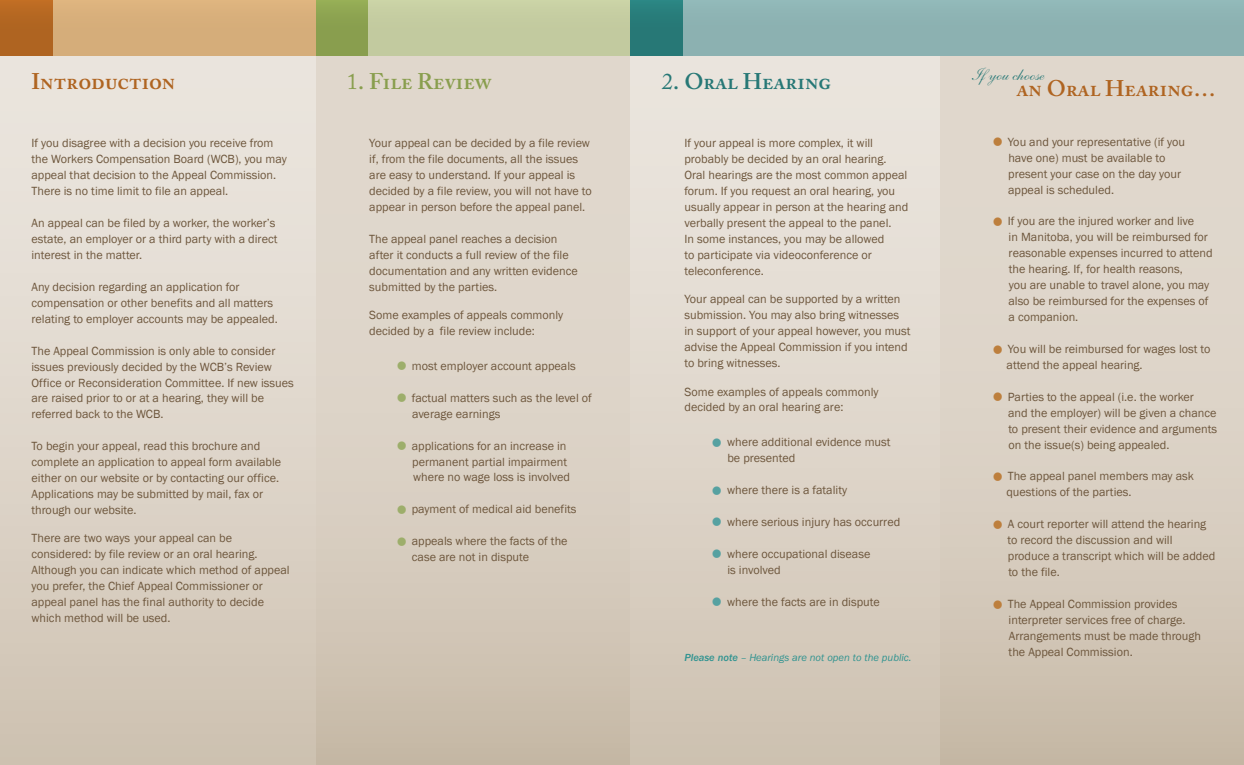
<style>
.page{position:relative;width:1244px;height:765px;background:#fff}
.page>*{position:absolute;margin:0;border:0;box-sizing:border-box;transform-origin:0 0}
.t1{font:22.5px "Adobe Caslon Semibold SC";color:#af6421}
.t2{font:22.5px "Adobe Caslon Semibold SC";color:#277876}
.t3{font:22.5px "Adobe Caslon Semibold SC";color:#899e4e}
.t4{font:17.5px "Shelley Andante Script";color:#277876}
.t5{font:12.25px/16px "Franklin Gothic";color:#6d563c}
.t6{font:italic 10.62px "Franklin Gothic";letter-spacing:-.005em;color:#2f9390}
.s1{font-family:"Adobe Caslon"}
.s2{font-size:30px;color:#9dae6b}
.s3{font-size:30px;color:#56a1a1}
.s4{font-weight:500}
.s5{font-size:30px;color:#bd7f3d}
</style>
<div class="page">
<div style="left:315px;top:51px;width:315px;height:714px;background:linear-gradient(to bottom,#e6ded5,#cdc0b0)"></div>
<div style="left:315px;top:0;width:53px;height:56px;background:linear-gradient(to right,#8ca250,#8ca250)"></div>
<div style="left:368px;top:0;width:262px;height:56px;background:#c2ca9f"></div>
<div style="left:630px;top:48px;width:326px;height:717px;background:linear-gradient(to bottom,#eee9e3,#cfc3b3)"></div>
<div style="left:0;top:51px;width:315px;height:714px;background:linear-gradient(to bottom,#eee9e3,#d0c3b3)"></div>
<div style="left:0;top:0;width:53px;height:56px;background:linear-gradient(to right,#b36622,#b36622)"></div>
<div style="left:53px;top:0;width:262px;height:56px;background:#d5ad7a"></div>
<div style="left:939px;top:43px;width:304px;height:722px;background:linear-gradient(to bottom,#e6ded5,#ccc0af)"></div>
<div style="left:630px;top:0;width:53px;height:56px;background:#277876"></div>
<div style="left:683px;top:0;width:560px;height:56px;background:#8cb1b1"></div>
<p class="t1" style="left:31px;top:68px;width:145px">Introduction</p>
<p class="t5" style="left:32px;top:136px;width:257px">If you disagree with a decision you receive from the Workers Compensation Board (WCB), you may appeal that decision to the Appeal Commission.<br>There is no time limit to file an appeal.</p>
<p class="t5" style="left:32px;top:215px;width:247px">An appeal can be filed by a worker, the worker’s estate, an employer or a third party with a direct interest in the matter.</p>
<p class="t5" style="left:32px;top:279px;width:248px">Any decision regarding an application for compensation or other benefits and all matters relating to employer accounts may be appealed.</p>
<p class="t5" style="left:32px;top:343px;width:264px">The Appeal Commission is only able to consider issues previously decided by the WCB’s Review Office or Reconsideration Committee. If new issues are raised prior to or at a hearing, they will be referred back to the WCB.</p>
<p class="t5" style="left:32px;top:438px;width:251px">To begin your appeal, read this brochure and complete an application to appeal form available either on our website or by contacting our office.<br>Applications may be submitted by mail, fax or through our website.</p>
<p class="t5" style="left:32px;top:531px;width:260px">There are two ways your appeal can be considered: by file review or an oral hearing.<br>Although you can indicate which method of appeal you prefer, the Chief Appeal Commissioner or appeal panel has the final authority to decide which method will be used.</p>
<p class="t3" style="left:346px;top:68px;width:146px"><span class="s1">1</span>. File Review</p>
<p class="t5" style="left:369px;top:136px;width:224px">Your appeal can be decided by a file review if, from the file documents, all the issues are easy to understand. If your appeal is decided by a file review, you will not have to appear in person before the appeal panel.</p>
<p class="t5" style="left:369px;top:231px;width:210px">The appeal panel reaches a decision after it conducts a full review of the file documentation and any written evidence submitted by the parties.</p>
<p class="t5" style="left:369px;top:307px;width:195px">Some examples of appeals commonly decided by a file review include:</p>
<p class="t5" style="left:392px;top:358px;width:185px"><span class="s2">•</span>most employer account appeals</p>
<p class="t5" style="left:412px;top:390px;width:181px;text-indent:-20px"><span class="s2">•</span>factual matters such as the level of average earnings</p>
<p class="t5" style="left:412px;top:438px;width:159px;text-indent:-20px"><span class="s2">•</span>applications for an increase in permanent partial impairment where no wage loss is involved</p>
<p class="t5" style="left:392px;top:502px;width:186px"><span class="s2">•</span>payment of medical aid benefits</p>
<p class="t5" style="left:412px;top:533px;width:157px;text-indent:-20px"><span class="s2">•</span>appeals where the facts of the case are not in dispute</p>
<p class="t2" style="left:662px;top:68px;width:171px"><span class="s1">2</span>. Oral Hearing</p>
<p class="t5" style="left:684px;top:136px;width:225px">If your appeal is more complex, it will probably be decided by an oral hearing.<br>Oral hearings are the most common appeal forum. If you request an oral hearing, you usually appear in person at the hearing and verbally present the appeal to the panel.<br>In some instances, you may be allowed<br>to participate via videoconference or teleconference.</p>
<p class="t5" style="left:684px;top:292px;width:228px">Your appeal can be supported by a written submission. You may also bring witnesses in support of your appeal however, you must advise the Appeal Commission if you intend to bring witnesses.</p>
<p class="t5" style="left:684px;top:384px;width:195px">Some examples of appeals commonly decided by an oral hearing are:</p>
<p class="t5" style="left:727px;top:434px;width:165px;text-indent:-20px"><span class="s3">•</span>where additional evidence must be presented</p>
<p class="t5" style="left:706px;top:482px;width:142px"><span class="s3">•</span>where there is a fatality</p>
<p class="t5" style="left:706px;top:514px;width:195px"><span class="s3">•</span>where serious injury has occurred</p>
<p class="t5" style="left:727px;top:546px;width:144px;text-indent:-20px"><span class="s3">•</span>where occupational disease is involved</p>
<p class="t5" style="left:706px;top:594px;width:174px"><span class="s3">•</span>where the facts are in dispute</p>
<p class="t6" style="left:684px;top:652px;width:228px"><span class="s4">Please note</span> – Hearings are not open to the public.</p>
<p class="t4" style="left:971px;top:65px;width:74px">If you choose</p>
<p class="t1" style="left:1016px;top:75px;width:201px">an Oral Hearing…</p>
<p class="t5" style="left:1007px;top:134px;width:178px;text-indent:-20px"><span class="s5">•</span>You and your representative (if you have one) must be available to present your case on the day your appeal is scheduled.</p>
<p class="t5" style="left:1008px;top:214px;width:206px;text-indent:-21px"><span class="s5">•</span>If you are the injured worker and live<br>in Manitoba, you will be reimbursed for reasonable expenses incurred to attend the hearing. If, for health reasons,<br>you are unable to travel alone, you may also be reimbursed for the expenses of a companion.</p>
<p class="t5" style="left:1006px;top:341px;width:205px;text-indent:-19px"><span class="s5">•</span>You will be reimbursed for wages lost to attend the appeal hearing.</p>
<p class="t5" style="left:1007px;top:389px;width:210px;text-indent:-20px"><span class="s5">•</span>Parties to the appeal (i.e. the worker<br>and the employer) will be given a chance to present their evidence and arguments on the issue(s) being appealed.</p>
<p class="t5" style="left:987px;top:469px;width:208px"><span class="s5">•</span>The appeal panel members may ask</p>
<p class="t5" style="left:1006px;top:485px;width:126px">questions of the parties.</p>
<p class="t5" style="left:1007px;top:516px;width:209px;text-indent:-20px"><span class="s5">•</span>A court reporter will attend the hearing to record the discussion and will produce a transcript which will be added to the file.</p>
<p class="t5" style="left:987px;top:596px;width:191px"><span class="s5">•</span>The Appeal Commission provides</p>
<p class="t5" style="left:1008px;top:612px;width:178px">interpreter services free of charge.</p>
<p class="t5" style="left:1008px;top:628px;width:194px">Arrangements must be made through</p>
<p class="t5" style="left:1008px;top:644px;width:126px">the Appeal Commission.</p>
</div>
